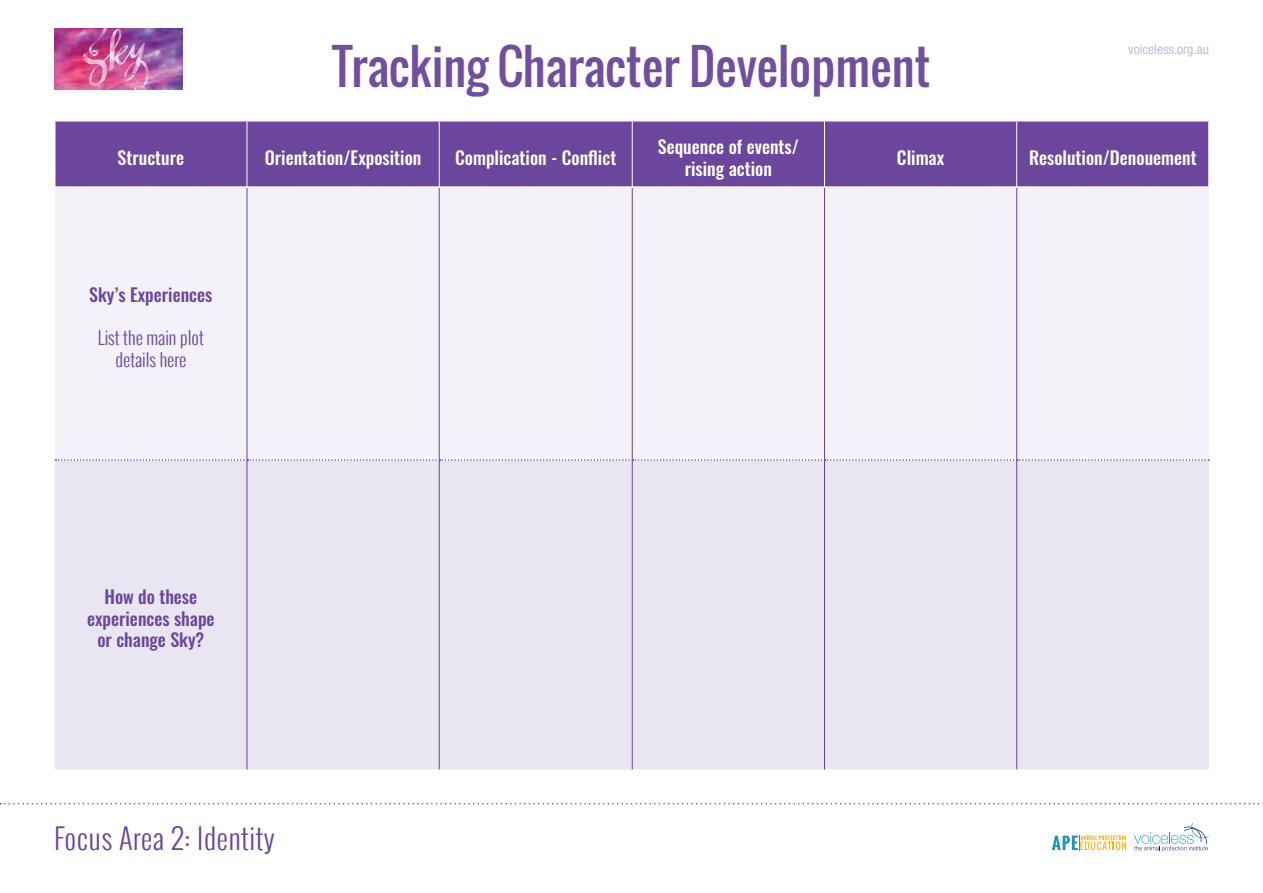
<style>
.page{position:relative;width:1263px;height:893px;background:#fff}
.page>*{position:absolute;margin:0;border:0;box-sizing:border-box;transform-origin:0 0}
.t1{font:47.25px "Oswald";color:#714e9f}
.main{font:300 28.5px "Oswald";letter-spacing:.02em;color:#6b469c}
.t2{font:500 18px/21.6px "Oswald";color:#fff;text-align:center}
.t3{font:500 18px/21.6px "Oswald";color:#6b469c;text-align:center}
.t4{font:300 18px/21.6px "Oswald";color:#6b469c;text-align:center}
.t5{font:condensed 13.5px "Helvetica Neue LT Std";color:#c5b9da}
</style>
<div class="page">
<img style="left:54px;top:28px;width:128px;height:61px">
<div style="left:56px;top:121px;width:1152px;height:65px;background:#6b469c"></div>
<div style="left:55px;top:188px;width:1154px;height:272px;background:#f3f2f8"></div>
<div style="left:55px;top:460px;width:1154px;height:309px;background:#e9e5f1"></div>
<hr style="left:247px;top:188px;width:1px;height:271px;background:#6b469c">
<hr style="left:439px;top:188px;width:1px;height:271px;background:#6b469c">
<hr style="left:632px;top:188px;width:1px;height:271px;background:#6b469c">
<hr style="left:824px;top:188px;width:1px;height:271px;background:#6b469c">
<hr style="left:1016px;top:188px;width:1px;height:271px;background:#6b469c">
<hr style="left:247px;top:461px;width:1px;height:308px;background:#6b469c">
<hr style="left:439px;top:461px;width:1px;height:308px;background:#6b469c">
<hr style="left:632px;top:461px;width:1px;height:308px;background:#6b469c">
<hr style="left:824px;top:461px;width:1px;height:308px;background:#6b469c">
<hr style="left:1016px;top:461px;width:1px;height:308px;background:#6b469c">
<svg style="left:56px;top:459px;width:1153px;height:2px"></svg>
<hr style="left:247px;top:121px;width:1px;height:65px;background:#fff">
<hr style="left:439px;top:121px;width:1px;height:65px;background:#fff">
<hr style="left:632px;top:121px;width:1px;height:65px;background:#fff">
<hr style="left:824px;top:121px;width:1px;height:65px;background:#fff">
<hr style="left:1016px;top:121px;width:1px;height:65px;background:#fff">
<svg style="left:55px;top:186px;width:1154px;height:1px"></svg>
<svg style="left:0;top:803px;width:1263px;height:1px"></svg>
<svg style="left:1134px;top:823px;width:74px;height:28px"></svg>
<svg style="left:1052px;top:835px;width:74px;height:15px"></svg>
<p class="t1" style="left:332px;top:31px;width:600px">Tracking Character Development</p>
<p class="t5" style="left:1128px;top:41px;width:82px">voiceless.org.au</p>
<p class="t2" style="left:118px;top:148px;width:68px">Structure</p>
<p class="t2" style="left:265px;top:148px;width:158px">Orientation/Exposition</p>
<p class="t2" style="left:455px;top:148px;width:163px">Complication - Conflict</p>
<p class="t2" style="left:658px;top:137px;width:143px">Sequence of events/ rising action</p>
<p class="t2" style="left:897px;top:148px;width:49px">Climax</p>
<p class="t2" style="left:1029px;top:148px;width:169px">Resolution/Denouement</p>
<p class="t3" style="left:89px;top:285px;width:125px">Sky’s Experiences</p>
<p class="t4" style="left:98px;top:327px;width:107px">List the main plot details here</p>
<p class="t3" style="left:87px;top:587px;width:129px">How do these experiences shape or change Sky?</p>
<p class="main" style="left:54px;top:818px;width:222px">Focus Area 2: Identity</p>
</div>
